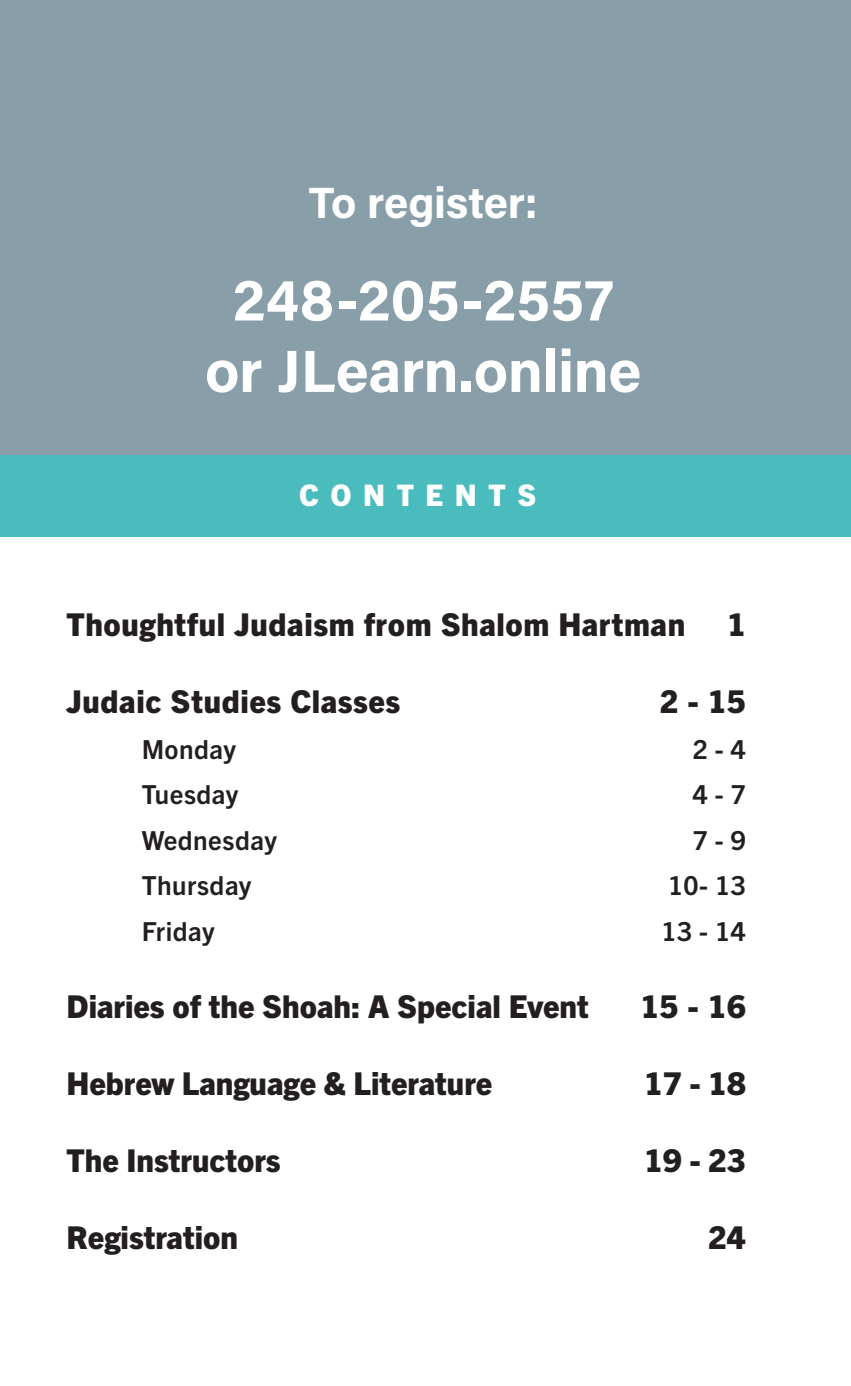
<style>
.page{position:relative;width:851px;height:1386px;background:#fff}
.page>*{position:absolute;margin:0;border:0;box-sizing:border-box;transform-origin:0 0}
.t1{font:700 59.5px "Acumin Pro";letter-spacing:-.005em;color:#fff}
.t2{font:700 43.75px "Acumin Pro";letter-spacing:-.005em;color:#fff}
.After_Instructors{font:800 31.5px "Trade Gothic Next LT Pro";color:#231f20}
.After_Instructors-2{font:800 31.5px "Trade Gothic Next LT Pro";letter-spacing:.02em;color:#231f20}
.t3{font:800 29.75px "Trade Gothic Next LT Pro";letter-spacing:.39em;color:#fff}
.After_Instructors-3{font:700 26.25px "Trade Gothic Next LT Pro";letter-spacing:.02em;color:#231f20}
</style>
<div class="page">
<div style="left:0;top:0;width:850px;height:537px;background:#889faa"></div>
<div style="left:0;top:455px;width:850px;height:81px;background:#4abcbd"></div>
<p class="t2" style="left:309px;top:172px;width:230px">To register:</p>
<p class="t1" style="left:232px;top:258px;width:382px">248-205-2557</p>
<p class="t1" style="left:205px;top:329px;width:438px">or JLearn.online</p>
<p class="t3" style="left:299px;top:475px;width:238px">CONTENTS</p>
<p class="After_Instructors-2" style="left:66px;top:603px;width:620px">Thoughtful Judaism from Shalom Hartman</p>
<p class="After_Instructors" style="left:727px;top:603px;width:20px">1</p>
<p class="After_Instructors-2" style="left:66px;top:680px;width:335px">Judaic Studies Classes</p>
<p class="After_Instructors" style="left:660px;top:680px;width:87px">2 - 15</p>
<p class="After_Instructors-3" style="left:142px;top:731px;width:96px">Monday</p>
<p class="After_Instructors-3" style="left:692px;top:731px;width:55px">2 - 4</p>
<p class="After_Instructors-3" style="left:142px;top:776px;width:98px">Tuesday</p>
<p class="After_Instructors-3" style="left:692px;top:776px;width:55px">4 - 7</p>
<p class="After_Instructors-3" style="left:142px;top:822px;width:137px">Wednesday</p>
<p class="After_Instructors-3" style="left:692px;top:822px;width:55px">7 - 9</p>
<p class="After_Instructors-3" style="left:142px;top:867px;width:111px">Thursday</p>
<p class="After_Instructors-3" style="left:668px;top:867px;width:79px">10- 13</p>
<p class="After_Instructors-3" style="left:142px;top:913px;width:74px">Friday</p>
<p class="After_Instructors-3" style="left:661px;top:913px;width:86px">13 - 14</p>
<p class="After_Instructors" style="left:66px;top:984px;width:524px">Diaries of the Shoah: A Special Event</p>
<p class="After_Instructors" style="left:640px;top:984px;width:107px">15 - 16</p>
<p class="After_Instructors" style="left:66px;top:1061px;width:427px">Hebrew Language &amp; Literature</p>
<p class="After_Instructors" style="left:644px;top:1061px;width:103px">17 - 18</p>
<p class="After_Instructors" style="left:66px;top:1138px;width:216px">The Instructors</p>
<p class="After_Instructors" style="left:644px;top:1138px;width:103px">19 - 23</p>
<p class="After_Instructors" style="left:66px;top:1215px;width:173px">Registration</p>
<p class="After_Instructors" style="left:708px;top:1215px;width:39px">24</p>
</div>
